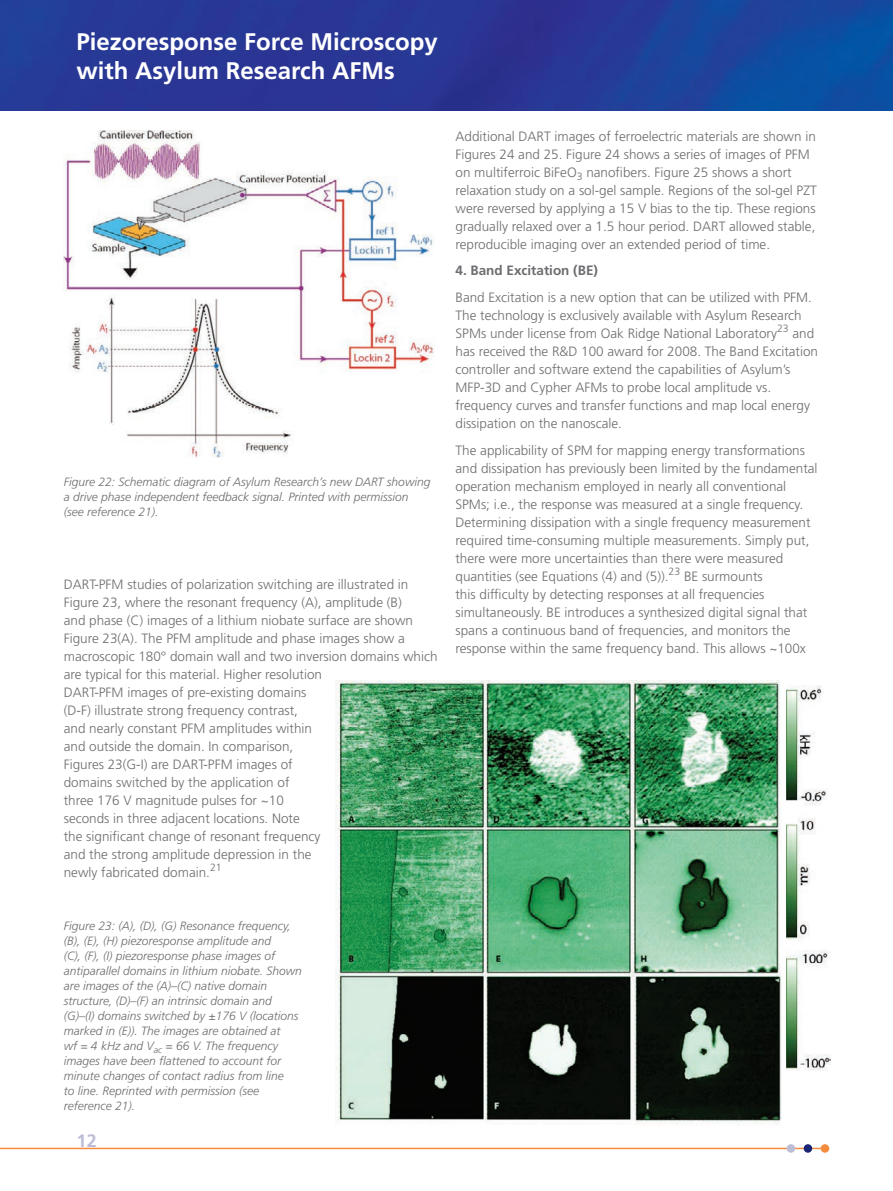
<style>
.page{position:relative;width:893px;height:1191px;background:#fff}
.page>*{position:absolute;margin:0;border:0;box-sizing:border-box;transform-origin:0 0}
.t1{font:700 24px/28.8px "Frutiger LT Std";color:#fff}
.t2{font:700 18px "Frutiger LT Std";color:#bdbdd8}
.t3{font:300 13.5px/18px "Frutiger LT Std";color:#6c6d70}
.t4{font:700 13.5px "Frutiger LT Std";color:#6c6d70}
.t5{font:italic 300 12px/15px "Frutiger LT Std";color:#6c6d70}
</style>
<div class="page">
<img style="left:0;top:0;width:893px;height:111px">
<hr style="left:0;top:1147px;width:829px;height:2px;background:#f58b3c">
<div style="left:821px;top:1144px;width:8px;height:8px;background:#f58b3c;border-radius:50%"></div>
<div style="left:804px;top:1144px;width:8px;height:8px;background:#192575;border-radius:50%"></div>
<div style="left:787px;top:1144px;width:8px;height:8px;background:#bdbdd8;border-radius:50%"></div>
<img style="left:64px;top:131px;width:370px;height:326px">
<img style="left:335px;top:680px;width:446px;height:445px">
<img style="left:786px;top:685px;width:44px;height:385px">
<h1 class="t1" style="left:77px;top:27px;width:363px">Piezoresponse Force Microscopy with Asylum Research AFMs</h1>
<p class="t5" style="left:64px;top:475px;width:368px">Figure 22: Schematic diagram of Asylum Research’s new DART showing a drive phase independent feedback signal. Printed with permission (see reference 21).</p>
<p class="t3" style="left:64px;top:575px;width:375px">DART-PFM studies of polarization switching are illustrated in Figure 23, where the resonant frequency (A), amplitude (B)<br>and phase (C) images of a lithium niobate surface are shown Figure 23(A). The PFM amplitude and phase images show a macroscopic 180° domain wall and two inversion domains which are typical for this material. Higher resolution<br>DART-PFM images of pre-existing domains<br>(D-F) illustrate strong frequency contrast,<br>and nearly constant PFM amplitudes within<br>and outside the domain. In comparison,<br>Figures 23(G-I) are DART-PFM images of<br>domains switched by the application of<br>three 176 V magnitude pulses for ~10<br>seconds in three adjacent locations. Note<br>the significant change of resonant frequency<br>and the strong amplitude depression in the<br>newly fabricated domain.<sup>21</sup></p>
<p class="t5" style="left:64px;top:918px;width:240px">Figure 23: (A), (D), (G) Resonance frequency, (B), (E), (H) piezoresponse amplitude and<br>(C), (F), (I) piezoresponse phase images of antiparallel domains in lithium niobate. Shown are images of the (A)–(C) native domain structure, (D)–(F) an intrinsic domain and (G)–(I) domains switched by ±176 V (locations marked in (E)). The images are obtained at<br>wf = 4 kHz and V<sub>ac</sub> = 66 V. The frequency images have been flattened to account for minute changes of contact radius from line<br>to line. Reprinted with permission (see reference 21).</p>
<h2 class="t2" style="left:76px;top:1130px;width:22px">12</h2>
<p class="t3" style="left:455px;top:127px;width:363px">Additional DART images of ferroelectric materials are shown in Figures 24 and 25. Figure 24 shows a series of images of PFM on multiferroic BiFeO<sub>3</sub> nanofibers. Figure 25 shows a short relaxation study on a sol-gel sample. Regions of the sol-gel PZT were reversed by applying a 15 V bias to the tip. These regions gradually relaxed over a 1.5 hour period. DART allowed stable, reproducible imaging over an extended period of time.</p>
<p class="t4" style="left:455px;top:263px;width:144px">4. Band Excitation (BE)</p>
<p class="t3" style="left:455px;top:288px;width:364px">Band Excitation is a new option that can be utilized with PFM.<br>The technology is exclusively available with Asylum Research SPMs under license from Oak Ridge National Laboratory<sup>23</sup> and has received the R&amp;D 100 award for 2008. The Band Excitation controller and software extend the capabilities of Asylum’s MFP-3D and Cypher AFMs to probe local amplitude vs. frequency curves and transfer functions and map local energy dissipation on the nanoscale.</p>
<p class="t3" style="left:455px;top:441px;width:364px">The applicability of SPM for mapping energy transformations and dissipation has previously been limited by the fundamental operation mechanism employed in nearly all conventional SPMs; i.e., the response was measured at a single frequency.<br>Determining dissipation with a single frequency measurement required time-consuming multiple measurements. Simply put, there were more uncertainties than there were measured quantities (see Equations (4) and (5)).<sup>23</sup> BE surmounts<br>this difficulty by detecting responses at all frequencies simultaneously. BE introduces a synthesized digital signal that spans a continuous band of frequencies, and monitors the response within the same frequency band. This allows ~100x</p>
</div>
